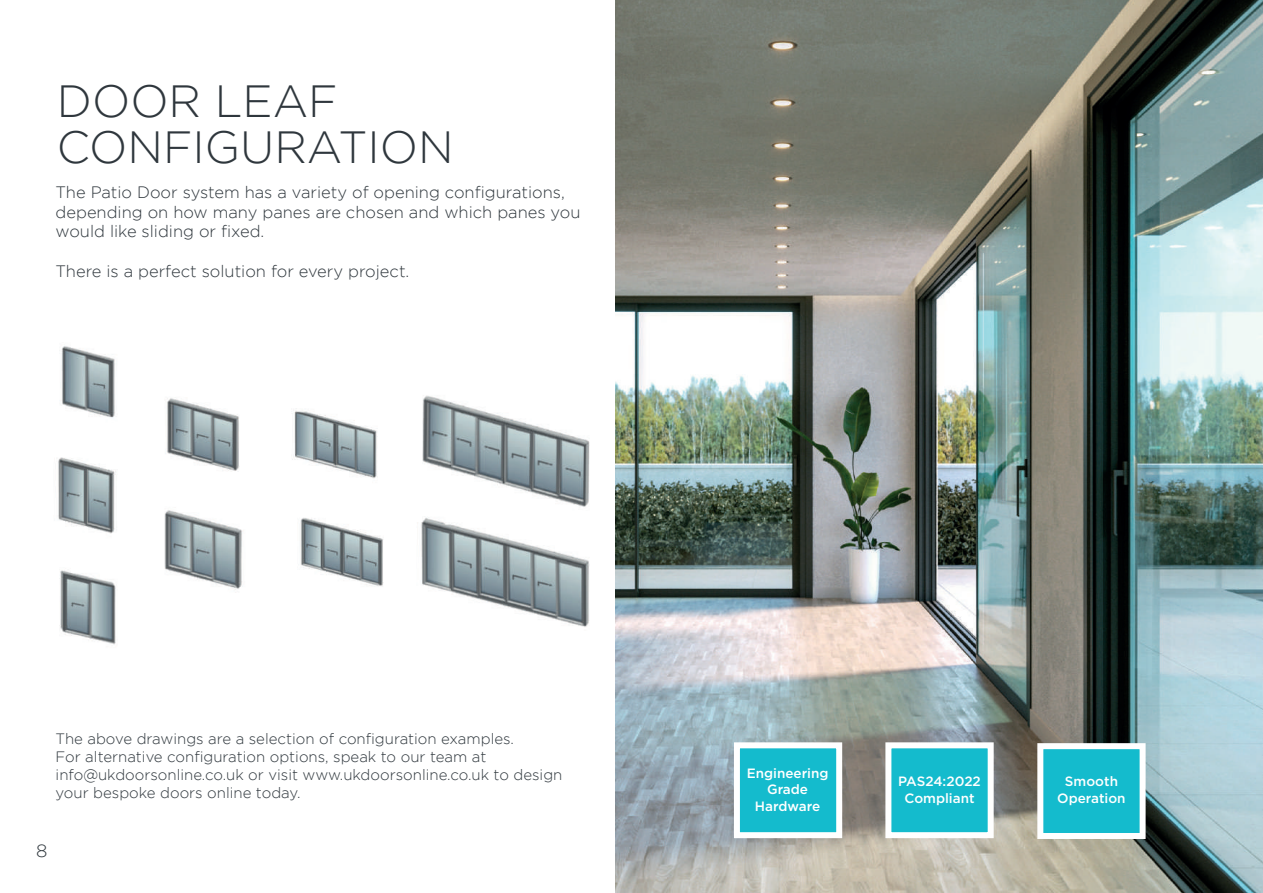
<style>
.page{position:relative;width:1263px;height:893px;background:#fff}
.page>*{position:absolute;margin:0;border:0;box-sizing:border-box;transform-origin:0 0}
.t1{font:300 45px/46.5px "Gotham";color:#2f373d}
.t2{font:300 18px "Gotham";color:#2f373d}
.t3{font:300 16.5px/19.8px "Gotham";color:#2f373d}
.t4{font:300 15px/18px "Gotham";color:#2f373d}
.t5{font:500 13.5px/16.5px "Gotham";color:#fff;text-align:center}
</style>
<div class="page">
<img style="left:616px;top:0;width:647px;height:893px">
<img style="left:58px;top:346px;width:58px;height:299px">
<img style="left:417px;top:395px;width:173px;height:232px">
<div style="left:734px;top:742px;width:108px;height:96px;background:#14bbcd;border:6px solid #fff"></div>
<div style="left:1037px;top:743px;width:108px;height:96px;background:#14bbcd;border:6px solid #fff"></div>
<div style="left:885px;top:742px;width:109px;height:96px;background:#14bbcd;border:6px solid #fff"></div>
<img style="left:164px;top:398px;width:220px;height:192px">
<h1 class="t1" style="left:57px;top:77px;width:398px">DOOR LEAF<br>CONFIGURATION</h1>
<p class="t3" style="left:56px;top:182px;width:526px">The Patio Door system has a variety of opening configurations, depending on how many panes are chosen and which panes you would like sliding or fixed.</p>
<p class="t3" style="left:56px;top:261px;width:355px">There is a perfect solution for every project.</p>
<p class="t4" style="left:56px;top:729px;width:508px">The above drawings are a selection of configuration examples.<br>For alternative configuration options, speak to our team at info@ukdoorsonline.co.uk or visit www.ukdoorsonline.co.uk to design your bespoke doors online today.</p>
<p class="t2" style="left:36px;top:841px;width:13px">8</p>
<p class="t5" style="left:747px;top:765px;width:83px">Engineering<br>Grade<br>Hardware</p>
<p class="t5" style="left:898px;top:773px;width:84px">PAS24:2022<br>Compliant</p>
<p class="t5" style="left:1057px;top:773px;width:70px">Smooth<br>Operation</p>
</div>
